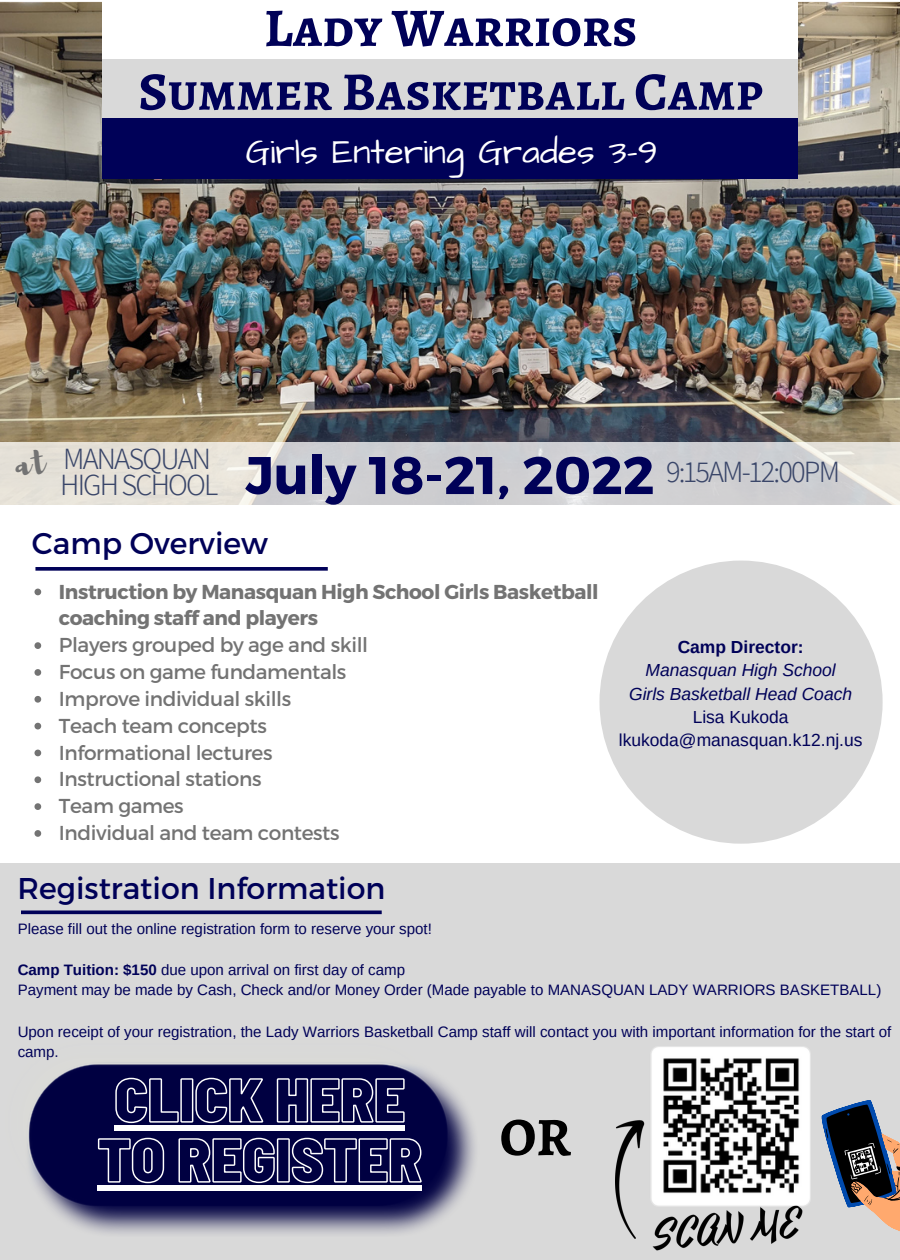
<style>
.page{position:relative;width:900px;height:1260px;background:#fff}
.page>*{position:absolute;margin:0;border:0;box-sizing:border-box;transform-origin:0 0}
.t1{font:700 54.25px "Alegreya SC";color:#000158}
.t2{font:700 54.25px "Alegreya SC";color:#000}
.t3{font:700 52.75px "Montserrat";color:#000158}
.t4{font:35.25px "Architects Daughter";color:#fff}
.t5{font:300 30.25px "Assistant";letter-spacing:-.06em;color:#3a4669}
.t6{font:30px "Montserrat";color:#000158}
.t7{font:20px "Montserrat";letter-spacing:-.02em;color:#737373}
.t8{font:700 20px/26.8px "Montserrat";letter-spacing:-.02em;color:#737373}
.t9{font:italic 17.5px "Arimo";color:#000158}
.t10{font:17.5px "Arimo";color:#000158}
.t11{font:700 17.5px "Arimo";color:#000158}
.t12{font:15px/20.5px "Arimo";color:#000158}
.s1{font-weight:700}
</style>
<div class="page">
<div style="left:0;top:863px;width:900px;height:397px;background:#d9d9d9"></div>
<img style="left:0;top:2px;width:900px;height:440px">
<svg style="left:34px;top:589px;width:7px;height:6px"></svg>
<svg style="left:34px;top:642px;width:7px;height:7px"></svg>
<svg style="left:34px;top:669px;width:7px;height:7px"></svg>
<svg style="left:34px;top:696px;width:7px;height:7px"></svg>
<svg style="left:34px;top:723px;width:7px;height:6px"></svg>
<svg style="left:34px;top:750px;width:7px;height:6px"></svg>
<svg style="left:34px;top:776px;width:7px;height:7px"></svg>
<svg style="left:34px;top:803px;width:7px;height:7px"></svg>
<svg style="left:34px;top:830px;width:7px;height:7px"></svg>
<div style="left:103px;top:0;width:695px;height:59px;background:#fff"></div>
<div style="left:103px;top:59px;width:695px;height:60px;background:#d9d9d9"></div>
<div style="left:103px;top:119px;width:695px;height:60px;background:#000158"></div>
<svg style="left:0;top:442px;width:900px;height:63px;background:#d7d6d5"></svg>
<svg style="left:35px;top:567px;width:293px;height:4px"></svg>
<svg style="left:21px;top:911px;width:361px;height:3px"></svg>
<div style="left:599px;top:561px;width:284px;height:283px;background:#d9d9d9;border-radius:50%"></div>
<img style="left:615px;top:1046px;width:195px;height:205px">
<img style="left:660px;top:1056px;width:142px;height:139px">
<svg style="left:793px;top:1086px;width:107px;height:165px"></svg>
<img style="left:28px;top:1063px;width:447px;height:171px">
<div style="left:115px;top:1126px;width:290px;height:5px;background:#fff"></div>
<svg style="left:115px;top:1077px;width:290px;height:47px;background:#2b2b61"></svg>
<div style="left:98px;top:1186px;width:324px;height:5px;background:#fff"></div>
<svg style="left:97px;top:1137px;width:325px;height:47px;background:#2b2b61"></svg>
<svg style="left:15px;top:448px;width:34px;height:28px"></svg>
<p class="t1" style="left:264px;top:-9px;width:375px">Lady Warriors</p>
<p class="t1" style="left:138px;top:54px;width:626px">Summer Basketball Camp</p>
<p class="t4" style="left:246px;top:128px;width:413px">Girls Entering Grades 3-9</p>
<p class="t5" style="left:63px;top:438px;width:150px">MANASQUAN</p>
<p class="t5" style="left:60px;top:464px;width:160px">HIGHSCHOOL</p>
<p class="t3" style="left:245px;top:441px;width:411px">July 18-21, 2022</p>
<p class="t6" style="left:32px;top:524px;width:238px">Camp Overview</p>
<p class="t5" style="left:666px;top:451px;width:176px">9:15AM-12:00PM</p>
<p class="t8" style="left:59px;top:577px;width:541px">Instruction by Manasquan High School Girls Basketball coaching staff and players</p>
<p class="t7" style="left:59px;top:632px;width:311px">Players grouped by age and skill</p>
<p class="t7" style="left:59px;top:659px;width:289px">Focus on game fundamentals</p>
<p class="t7" style="left:59px;top:686px;width:234px">Improve individual skills</p>
<p class="t7" style="left:59px;top:713px;width:209px">Teach team concepts</p>
<p class="t7" style="left:59px;top:740px;width:215px">Informational lectures</p>
<p class="t7" style="left:59px;top:766px;width:204px">Instructional stations</p>
<p class="t7" style="left:59px;top:793px;width:126px">Team games</p>
<p class="t7" style="left:59px;top:820px;width:282px">Individual and team contests</p>
<p class="t6" style="left:18px;top:869px;width:369px">Registration Information</p>
<p class="t11" style="left:678px;top:637px;width:128px">Camp Director:</p>
<p class="t9" style="left:646px;top:661px;width:192px">Manasquan High School</p>
<p class="t9" style="left:629px;top:684px;width:224px">Girls Basketball Head Coach</p>
<p class="t10" style="left:693px;top:707px;width:98px">Lisa Kukoda</p>
<p class="t10" style="left:619px;top:730px;width:245px">lkukoda@manasquan.k12.nj.us</p>
<p class="t12" style="left:18px;top:918px;width:416px">Please fill out the online registration form to reserve your spot!</p>
<p class="t12" style="left:18px;top:959px;width:389px"><span class="s1">Camp Tuition: $150</span> due upon arrival on first day of camp</p>
<p class="t12" style="left:18px;top:980px;width:865px">Payment may be made by Cash, Check and/or Money Order (Made payable to MANASQUAN LADY WARRIORS BASKETBALL)</p>
<p class="t12" style="left:18px;top:1021px;width:875px">Upon receipt of your registration, the Lady Warriors Basketball Camp staff will contact you with important information for the start of camp.</p>
<p class="t2" style="left:500px;top:1100px;width:73px">OR</p>
</div>
